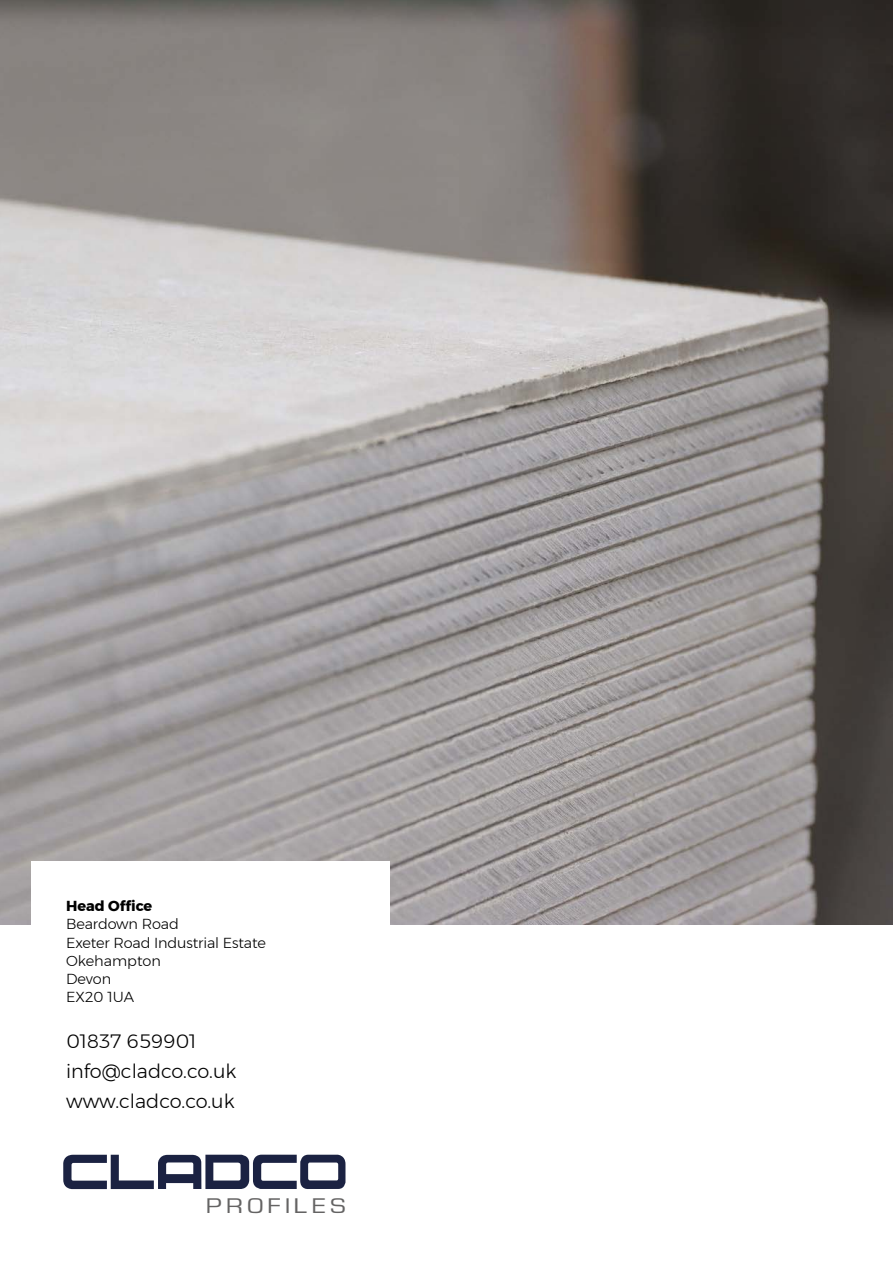
<style>
.page{position:relative;width:893px;height:1263px;background:#fff}
.page>*{position:absolute;margin:0;border:0;box-sizing:border-box;transform-origin:0 0}
.t1{font:24px "Euro Style Normal";letter-spacing:.19em;color:#646363;scale:1.23 1}
.t2{font:300 19.35px/30px "Montserrat";color:#000}
.t3{font:300 14.4px/18.1px "Montserrat";letter-spacing:-.01em;color:#000}
.t4{font:700 14.4px "Montserrat";color:#000}
</style>
<div class="page">
<img style="left:0;top:0;width:893px;height:924px">
<div style="left:31px;top:861px;width:359px;height:402px;background:#fff"></div>
<svg style="left:63px;top:1155px;width:282px;height:34px"></svg>
<p class="t4" style="left:66px;top:895px;width:88px">Head Office</p>
<p class="t3" style="left:66px;top:915px;width:201px">Beardown Road<br>Exeter Road Industrial Estate<br>Okehampton<br>Devon<br>EX20 1UA</p>
<h2 class="t2" style="left:66px;top:1026px;width:172px">01837 659901 info@cladco.co.uk www.cladco.co.uk</h2>
<h1 class="t1" style="left:208px;top:1196px;width:114px">PROFILES</h1>
</div>
